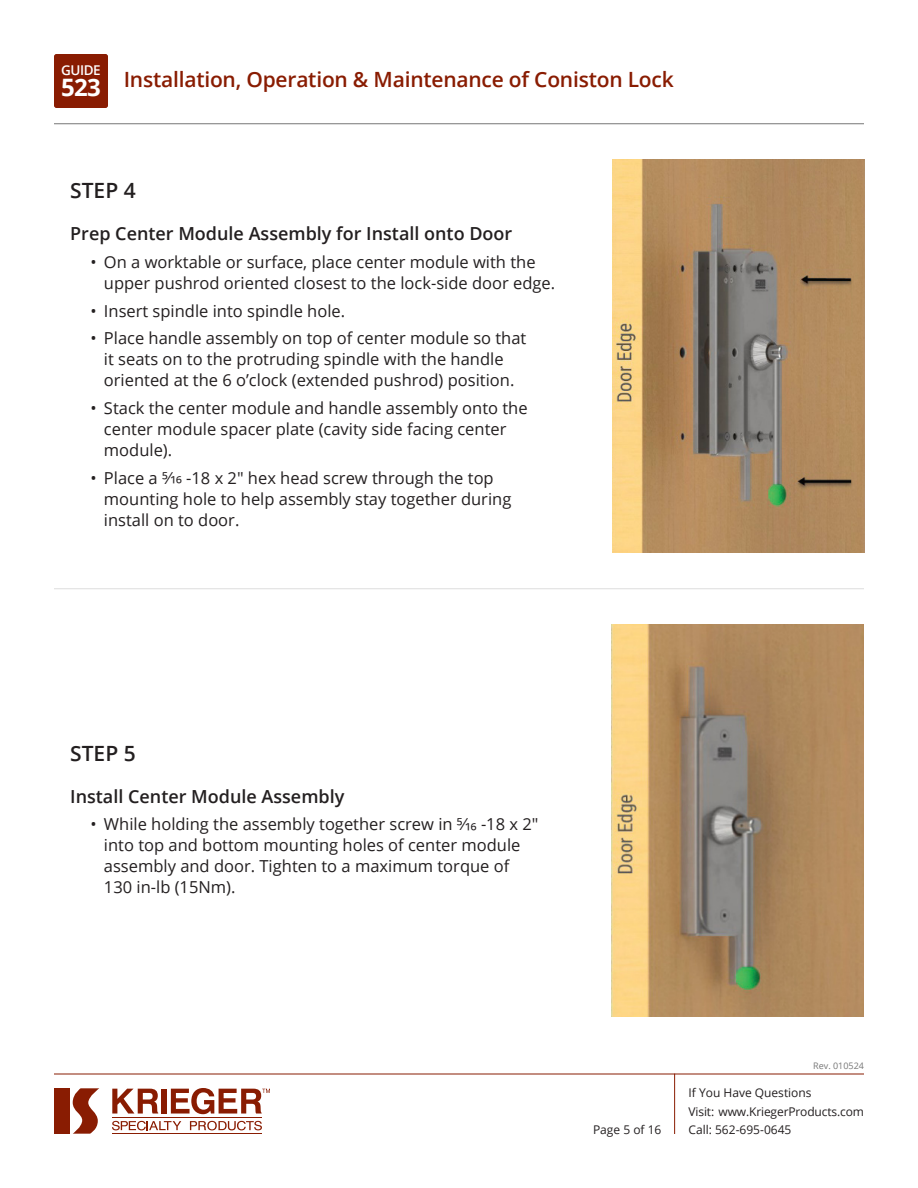
<style>
.page{position:relative;width:918px;height:1188px;background:#fff}
.page>*{position:absolute;margin:0;border:0;box-sizing:border-box;transform-origin:0 0}
.t1{font:700 24px "Open Sans";color:#fff}
.t2{font:600 21px "Open Sans";letter-spacing:-.01em;color:#891c02}
.Subheadline_12pt_-_Rule{font:600 21px "Open Sans";color:#231f20}
.Illustration_Title_-_Semibold{font:600 18px "Open Sans";color:#231f20}
.t3{font:16.5px/21px "Open Sans";color:#231f20}
.t4{font:600 13.5px "Open Sans";letter-spacing:-.035em;color:#fff}
.t5{font:12px/18.5px "Open Sans";color:#231f20}
.t6{font:9px "Open Sans";color:#777}
</style>
<div class="page">
<div style="left:54px;top:1088px;width:16px;height:46px;background:#891c02"></div>
<svg style="left:73px;top:1088px;width:26px;height:46px"></svg>
<svg style="left:112px;top:1089px;width:46px;height:25px"></svg>
<div style="left:161px;top:1089px;width:6px;height:25px;background:#891c02"></div>
<hr style="left:112px;top:1117px;width:150px;height:1px;background:#891c02">
<svg style="left:112px;top:1121px;width:69px;height:9px"></svg>
<svg style="left:190px;top:1121px;width:72px;height:9px"></svg>
<hr style="left:112px;top:1133px;width:150px;height:1px;background:#891c02">
<svg style="left:171px;top:1088px;width:99px;height:26px"></svg>
<hr style="left:54px;top:1074px;width:810px;height:1px;background:#891c02">
<hr style="left:674px;top:1074px;width:1px;height:60px;background:#891c02">
<hr style="left:54px;top:123px;width:810px;height:1px;background:#777">
<div style="left:54px;top:54px;width:54px;height:54px;background:#891c02;border-radius:2px"></div>
<hr style="left:54px;top:588px;width:810px;height:1px;background:#ddd">
<img style="left:612px;top:160px;width:252px;height:392px">
<img style="left:612px;top:625px;width:252px;height:392px">
<p class="t4" style="left:61px;top:61px;width:41px">GUIDE</p>
<h1 class="t1" style="left:61px;top:70px;width:41px">523</h1>
<p class="t2" style="left:124px;top:65px;width:552px">Installation, Operation &amp; Maintenance of Coniston Lock</p>
<p class="Subheadline_12pt_-_Rule" style="left:70px;top:176px;width:67px">STEP 4</p>
<p class="Illustration_Title_-_Semibold" style="left:70px;top:221px;width:444px">Prep Center Module Assembly for Install onto Door</p>
<p class="t3" style="left:104px;top:251px;width:453px;text-indent:-14px">• On a worktable or surface, place center module with the upper pushrod oriented closest to the lock-side door edge.</p>
<p class="t3" style="left:90px;top:300px;width:256px">• Insert spindle into spindle hole.</p>
<p class="t3" style="left:90px;top:328px;width:437px;text-align:center">• Place handle assembly on top of center module so that it seats on to the protruding spindle with the handle oriented at the 6 o’clock (extended pushrod) position.</p>
<p class="t3" style="left:104px;top:397px;width:425px;text-indent:-14px">• Stack the center module and handle assembly onto the center module spacer plate (cavity side facing center module).</p>
<p class="t3" style="left:104px;top:467px;width:409px;text-indent:-14px">• Place a ⁵⁄¹⁶ -18 x 2" hex head screw through the top mounting hole to help assembly stay together during install on to door.</p>
<p class="Subheadline_12pt_-_Rule" style="left:70px;top:739px;width:67px">STEP 5</p>
<p class="Illustration_Title_-_Semibold" style="left:70px;top:784px;width:276px">Install Center Module Assembly</p>
<p class="t3" style="left:104px;top:813px;width:436px;text-indent:-14px">• While holding the assembly together screw in ⁵⁄¹⁶ -18 x 2" into top and bottom mounting holes of center module assembly and door. Tighten to a maximum torque of 130 in-lb (15Nm).</p>
<p class="t5" style="left:593px;top:1120px;width:70px">Page 5 of 16</p>
<p class="t6" style="left:813px;top:1060px;width:52px">Rev. 010524</p>
<p class="t5" style="left:688px;top:1083px;width:177px">If You Have Questions<br>Visit: www.KriegerProducts.com<br>Call: 562-695-0645</p>
</div>
